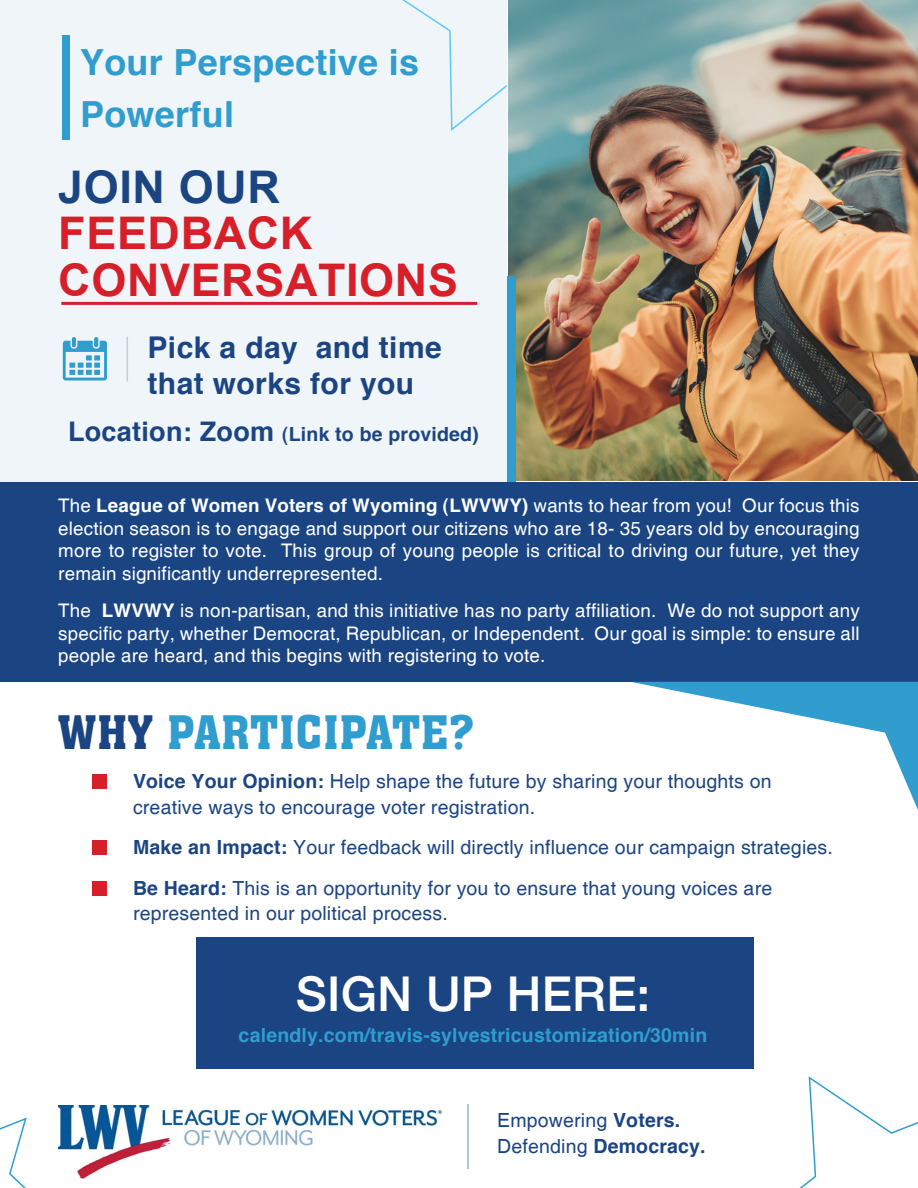
<style>
.page{position:relative;width:918px;height:1188px;background:#fff}
.page>*{position:absolute;margin:0;border:0;box-sizing:border-box;transform-origin:0 0}
.t1{font:500 48px "Helvetica Neue";letter-spacing:.005em;color:#fff}
.t2{font:700 45px/46.2px "Arial";letter-spacing:.015em;color:#d71f2a}
.t3{font:45px "Aachen BT";letter-spacing:.01em;color:#309dce}
.t4{font:700 45px "Arial";letter-spacing:.015em;color:#1b4582}
.t5{font:700 36px/52.1px "Helvetica";letter-spacing:.01em;color:#309dce}
.t6{font:700 30px/36px "Helvetica";letter-spacing:.015em;color:#1b4582}
.t7{font:19.5px/25.5px "Helvetica";letter-spacing:.01em;color:#1b4582}
.t8{font:700 19.5px "Helvetica";letter-spacing:.01em;color:#309dce}
.t9{font:700 19.5px "Helvetica";letter-spacing:.01em;color:#1b4582}
.t10{font:18.75px/22.5px "Helvetica";letter-spacing:.01em;color:#fff;text-align:justify}
.s1{font-size:27px}
.s2{font-weight:700}
.s3{color:#1b4582}
</style>
<div class="page">
<img style="left:508px;top:0;width:410px;height:480px">
<div style="left:0;top:0;width:507px;height:482px;background:#f0f5f9"></div>
<svg style="left:402px;top:0;width:105px;height:131px"></svg>
<svg style="left:799px;top:1076px;width:119px;height:112px"></svg>
<svg style="left:0;top:1117px;width:27px;height:71px"></svg>
<hr style="left:61px;top:302px;width:416px;height:3px;background:#d71f2a">
<div style="left:0;top:482px;width:918px;height:200px;background:#1b4582"></div>
<div style="left:196px;top:937px;width:557px;height:132px;background:#1b4582"></div>
<svg style="left:632px;top:682px;width:286px;height:128px"></svg>
<div style="left:507px;top:276px;width:9px;height:206px;background:#309dce"></div>
<div style="left:92px;top:774px;width:14px;height:15px;background:#d71f2a"></div>
<div style="left:92px;top:840px;width:14px;height:14px;background:#d71f2a"></div>
<div style="left:92px;top:881px;width:14px;height:14px;background:#d71f2a"></div>
<img style="left:58px;top:1106px;width:383px;height:72px">
<hr style="left:467px;top:1104px;width:2px;height:65px;background:#91b3d0">
<div style="left:63px;top:36px;width:7px;height:104px;background:#309dce"></div>
<svg style="left:63px;top:337px;width:44px;height:43px"></svg>
<hr style="left:127px;top:337px;width:1px;height:44px;background:#cccccb">
<h3 class="t5" style="left:80px;top:36px;width:341px">Your Perspective is<br>Powerful</h3>
<h2 class="t4" style="left:58px;top:156px;width:223px">JOIN OUR</h2>
<h2 class="t2" style="left:58px;top:211px;width:401px">FEEDBACK<br>CONVERSATIONS</h2>
<h3 class="t6" style="left:148px;top:329px;width:296px">Pick a day and time that works for you</h3>
<p class="t9" style="left:68px;top:422px;width:412px"><span class="s1">Location: Zoom</span> (Link to be provided)</p>
<p class="t10" style="left:58px;top:495px;width:803px">The <span class="s2">League of Women Voters of Wyoming (LWVWY)</span> wants to hear from you! Our focus this election season is to engage and support our citizens who are 18- 35 years old by encouraging more to register to vote. This group of young people is critical to driving our future, yet they remain significantly underrepresented.</p>
<p class="t10" style="left:58px;top:600px;width:803px">The <span class="s2">LWVWY</span> is non-partisan, and this initiative has no party affiliation. We do not support any specific party, whether Democrat, Republican, or Independent. Our goal is simple: to ensure all people are heard, and this begins with registering to vote.</p>
<h2 class="t3" style="left:58px;top:704px;width:417px"><span class="s3">WHY</span> PARTICIPATE?</h2>
<p class="t7" style="left:133px;top:769px;width:640px"><span class="s2">Voice Your Opinion:</span> Help shape the future by sharing your thoughts on creative ways to encourage voter registration.</p>
<p class="t7" style="left:133px;top:828px;width:701px;line-height:40.5px"><span class="s2">Make an Impact:</span> Your feedback will directly influence our campaign strategies.<br><span class="s2">Be Heard:</span> This is an opportunity for you to ensure that young voices are</p>
<p class="t7" style="left:133px;top:901px;width:316px">represented in our political process.</p>
<h1 class="t1" style="left:296px;top:955px;width:356px">SIGN UP HERE:</h1>
<p class="t8" style="left:239px;top:1022px;width:470px">calendly.com/travis-sylvestricustomization/30min</p>
<p class="t7" style="left:497px;top:1108px;width:210px">Empowering <span class="s2">Voters.<br></span>Defending <span class="s2">Democracy.</span></p>
</div>
